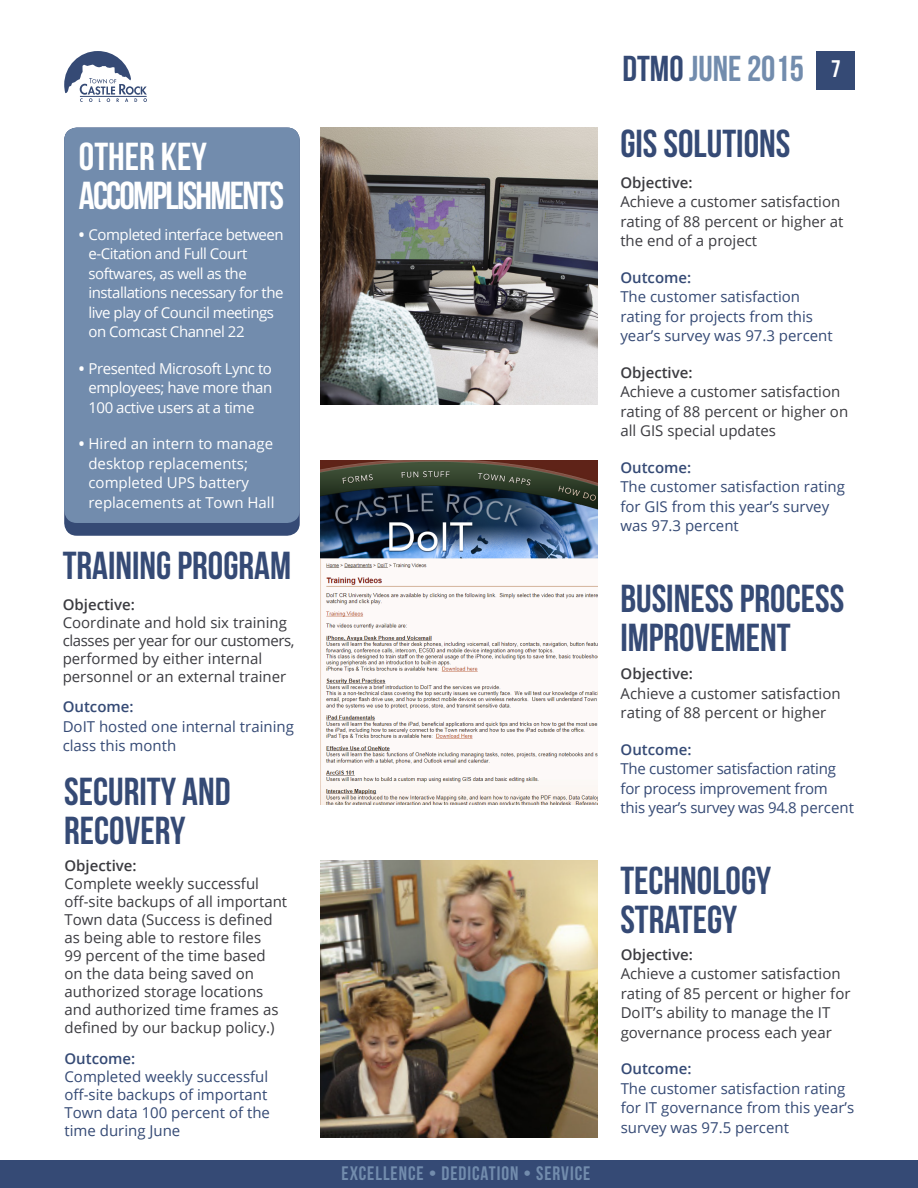
<style>
.page{position:relative;width:918px;height:1188px;background:#fff}
.page>*{position:absolute;margin:0;border:0;box-sizing:border-box;transform-origin:0 0}
.Header_4{font:39px/39px "Bebas Neue";color:#354a75}
.Header_4-2{font:39px/39px "Bebas Neue";letter-spacing:-.045em;color:#fff}
.t1{font:36px "Bebas Neue";color:#728cad}
.t2{font:19.5px "Bebas Neue";letter-spacing:.05em;color:#728cad}
.Paragraph{font:15px/18px "Open Sans";color:#3b3b40}
.Paragraph-2{font:15px/19.5px "Open Sans";color:#354a75}
.Paragraph-3{font:15px/19.5px "Open Sans";letter-spacing:-.03em;color:#fff}
.Paragraph-4{font:15px/19.5px "Open Sans";letter-spacing:-.02em;color:#354a75}
.Paragraph-5{font:15px/19.5px "Open Sans";color:#fff}
.s1{font-weight:700}
.s2{font-weight:600}
.s3{color:#354a75}
.s4{font-size:24px;color:#fff}
</style>
<div class="page">
<div style="left:817px;top:51px;width:38px;height:38px;background:#354a75"></div>
<div style="left:0;top:1161px;width:918px;height:27px;background:#354a75"></div>
<svg style="left:64px;top:51px;width:83px;height:51px"></svg>
<hr style="left:80px;top:96px;width:67px;height:1px;background:#354a75">
<div style="left:64px;top:128px;width:236px;height:408px;background:#354a75;border-radius:13px"></div>
<div style="left:64px;top:128px;width:236px;height:395px;background:#728cad;border-radius:13px"></div>
<img style="left:321px;top:128px;width:277px;height:277px">
<img style="left:321px;top:461px;width:277px;height:344px">
<img style="left:321px;top:861px;width:277px;height:277px">
<p class="Header_4-2" style="left:79px;top:136px;width:207px">OTHER KEY<br>ACCOMPLISHMENTS</p>
<p class="Paragraph-3" style="left:88px;top:224px;width:197px;text-indent:-10px"><span class="s1">•</span> Completed interface between e-Citation and Full Court softwares, as well as the installations necessary for the live play of Council meetings on Comcast Channel 22</p>
<p class="Paragraph-3" style="left:88px;top:358px;width:185px;text-align:justify;text-indent:-10px"><span class="s1">•</span> Presented Microsoft Lync to employees; have more than 100 active users at a time</p>
<p class="Paragraph-5" style="left:88px;top:434px;width:188px;text-indent:-10px"><span class="s1">•</span> Hired an intern to manage desktop replacements; completed UPS battery replacements at Town Hall</p>
<p class="Header_4" style="left:63px;top:545px;width:230px">TRAINING PROGRAM</p>
<p class="Paragraph" style="left:63px;top:595px;width:233px"><span class="s2">Objective:<br></span>Coordinate and hold six training classes per year for our customers, performed by either internal personnel or an external trainer</p>
<p class="Paragraph-2" style="left:63px;top:697px;width:233px"><span class="s2">Outcome:<br></span>DoIT hosted one internal training class this month</p>
<p class="Header_4" style="left:64px;top:771px;width:168px">SECURITY AND<br>RECOVERY</p>
<p class="Paragraph" style="left:64px;top:856px;width:224px"><span class="s2">Objective:<br></span>Complete weekly successful off-site backups of all important<br>Town data (Success is defined as being able to restore files<br>99 percent of the time based on the data being saved on authorized storage locations and authorized time frames as defined by our backup policy.)</p>
<p class="Paragraph-2" style="left:64px;top:1049px;width:207px;line-height:18px"><span class="s2">Outcome:<br></span>Completed weekly successful off-site backups of important<br>Town data 100 percent of the time during June</p>
<h3 class="t2" style="left:342px;top:1162px;width:250px">EXCELLENCE • DEDICATION • SERVICE</h3>
<h2 class="t1" style="left:622px;top:49px;width:220px"><span class="s3">DTMO</span> JUNE 2015 <span class="s4">7</span></h2>
<p class="Header_4" style="left:620px;top:123px;width:172px">GIS SOLUTIONS</p>
<p class="Paragraph" style="left:620px;top:172px;width:225px;line-height:19.5px"><span class="s2">Objective:<br></span>Achieve a customer satisfaction rating of 88 percent or higher at the end of a project</p>
<p class="Paragraph-2" style="left:620px;top:267px;width:214px"><span class="s2">Outcome:<br></span>The customer satisfaction rating for projects from this year’s survey was 97.3 percent</p>
<p class="Paragraph" style="left:620px;top:362px;width:229px;line-height:19.5px"><span class="s2">Objective:<br></span>Achieve a customer satisfaction rating of 88 percent or higher on all GIS special updates</p>
<p class="Paragraph-2" style="left:620px;top:457px;width:226px"><span class="s2">Outcome:<br></span>The customer satisfaction rating for GIS from this year’s survey was 97.3 percent</p>
<p class="Header_4" style="left:620px;top:579px;width:225px">BUSINESS PROCESS<br>IMPROVEMENT</p>
<p class="Paragraph" style="left:621px;top:664px;width:222px;line-height:19.5px"><span class="s2">Objective:<br></span>Achieve a customer satisfaction rating of 88 percent or higher</p>
<p class="Paragraph-4" style="left:621px;top:739px;width:235px"><span class="s2">Outcome:<br></span>The customer satisfaction rating for process improvement from this year’s survey was 94.8 percent</p>
<p class="Header_4" style="left:620px;top:860px;width:152px">TECHNOLOGY<br>STRATEGY</p>
<p class="Paragraph" style="left:621px;top:944px;width:231px;line-height:19.5px"><span class="s2">Objective:<br></span>Achieve a customer satisfaction rating of 85 percent or higher for<br>DoIT’s ability to manage the IT governance process each year</p>
<p class="Paragraph-2" style="left:621px;top:1059px;width:235px"><span class="s2">Outcome:<br></span>The customer satisfaction rating for IT governance from this year’s survey was 97.5 percent</p>
</div>
